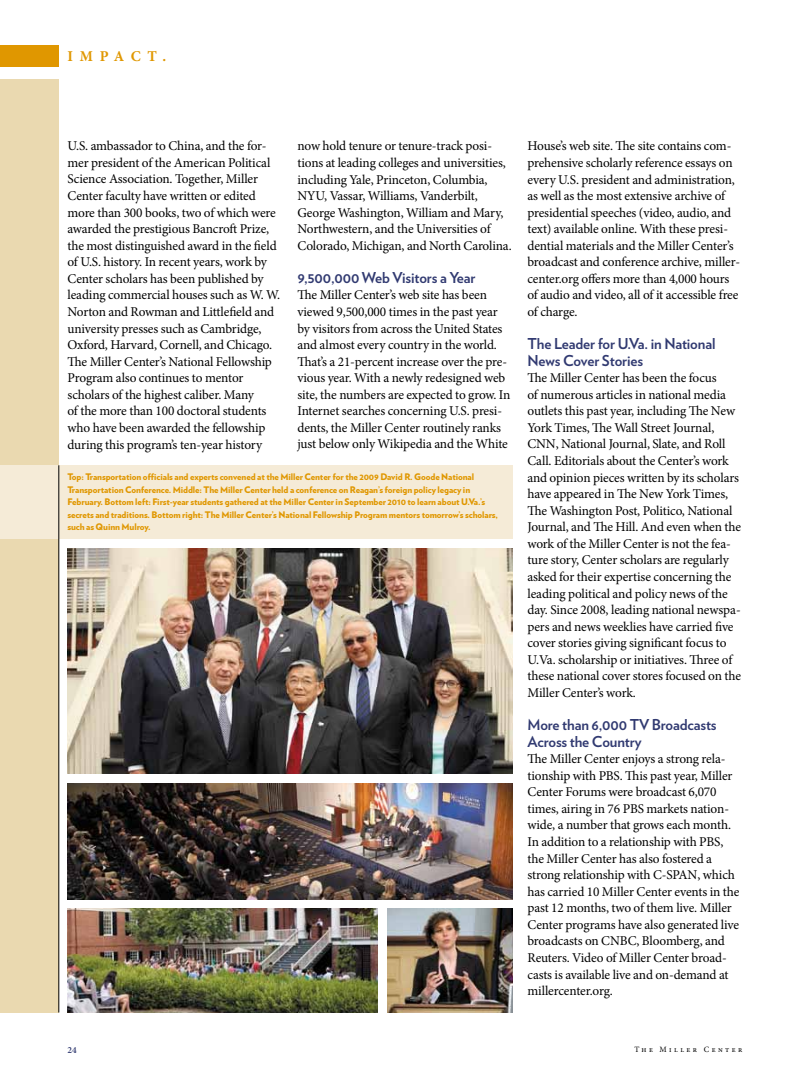
<style>
.page{position:relative;width:810px;height:1080px;background:#fff}
.page>*{position:absolute;margin:0;border:0;box-sizing:border-box;transform-origin:0 0}
.t1{font:700 15px/16.5px "Verlag";letter-spacing:-.01em;color:#313a71}
.t2{font:700 15px "Minion Pro";color:#e09700}
.t3{font:13.5px/16.6px "Minion Pro";letter-spacing:-.01em;color:#000}
.t4{font:600 9.38px "Minion Pro";color:#313a71}
.t5{font:900 9px/12.5px "Verlag";letter-spacing:-.01em;color:#e09700}
.t6{font:8.12px "Minion Pro";letter-spacing:.3em;color:#000}
</style>
<div class="page">
<div style="left:0;top:45px;width:58px;height:22px;background:#e09700"></div>
<div style="left:0;top:79px;width:58px;height:933px;background:#ead9b0"></div>
<img style="left:68px;top:908px;width:309px;height:104px">
<img style="left:387px;top:908px;width:125px;height:104px">
<img style="left:68px;top:783px;width:444px;height:117px">
<div style="left:0;top:465px;width:512px;height:74px;background:#f5ebd7"></div>
<hr style="left:58px;top:465px;width:1px;height:548px;background:#000">
<img style="left:68px;top:548px;width:444px;height:226px">
<p class="t2" style="left:68px;top:46px;width:15px">IMP</p>
<p class="t2" style="left:114px;top:46px;width:54px">AC T.</p>
<p class="t3" style="left:68px;top:138px;width:214px">U.S. ambassador to China, and the for&shy;mer president of the American Political Science Association. Together, Miller Center faculty have written or edited more than 300 books, two of which were awarded the prestigious Bancroft Prize, the most distinguished award in the field of U.S. history. In recent years, work by Center scholars has been published by leading commercial houses such as W. W.<br>Norton and Rowman and Littlefield and university presses such as Cambridge, Oxford, Harvard, Cornell, and Chicago.<br>The Miller Center’s National Fellowship Program also continues to mentor scholars of the highest caliber. Many<br>of the more than 100 doctoral students who have been awarded the fellowship during this program’s ten-year history</p>
<p class="t3" style="left:297px;top:138px;width:216px">now hold tenure or tenure-track posi&shy;tions at leading colleges and universities, including Yale, Princeton, Columbia, NYU, Vassar, Williams, Vanderbilt, George Washington, William and Mary, Northwestern, and the Universities of Colorado, Michigan, and North Carolina.</p>
<p class="t1" style="left:298px;top:268px;width:179px">9,500,000 Web Visitors a Year</p>
<p class="t3" style="left:298px;top:287px;width:214px">The Miller Center’s web site has been viewed 9,500,000 times in the past year by visitors from across the United States and almost every country in the world.<br>That’s a 21-percent increase over the pre&shy;vious year. With a newly redesigned web site, the numbers are expected to grow. In Internet searches concerning U.S. presi&shy;dents, the Miller Center routinely ranks just below only Wikipedia and the White</p>
<p class="t5" style="left:68px;top:471px;width:432px">Top: Transportation officials and experts convened at the Miller Center for the 2009 David R. Goode National Transportation Conference. Middle: The Miller Center held a conference on Reagan’s foreign policy legacy in February. Bottom left: First-year students gathered at the Miller Center in September 2010 to learn about U.Va.’s secrets and traditions. Bottom right: The Miller Center’s National Fellowship Program mentors tomorrow’s scholars, such as Quinn Mulroy.</p>
<p class="t3" style="left:527px;top:138px;width:214px">House’s web site. The site contains com&shy;prehensive scholarly reference essays on every U.S. president and administration, as well as the most extensive archive of presidential speeches (video, audio, and text) available online. With these presi&shy;dential materials and the Miller Center’s broadcast and conference archive, miller&shy;center.org offers more than 4,000 hours of audio and video, all of it accessible free of charge.</p>
<p class="t1" style="left:528px;top:335px;width:189px">The Leader for U.Va. in National<br>News Cover Stories</p>
<p class="t3" style="left:528px;top:370px;width:215px">The Miller Center has been the focus<br>of numerous articles in national media outlets this past year, including The New York Times, The Wall Street Journal, CNN, National Journal, Slate, and Roll Call. Editorials about the Center’s work and opinion pieces written by its scholars have appeared in The New York Times, The Washington Post, Politico, National Journal, and The Hill. And even when the work of the Miller Center is not the fea&shy;ture story, Center scholars are regularly asked for their expertise concerning the leading political and policy news of the day. Since 2008, leading national newspa&shy;pers and news weeklies have carried five cover stories giving significant focus to U.Va. scholarship or initiatives. Three of these national cover stores focused on the Miller Center’s work.</p>
<p class="t1" style="left:528px;top:716px;width:191px">More than 6,000 TV Broadcasts<br>Across the Country</p>
<p class="t3" style="left:528px;top:751px;width:214px">The Miller Center enjoys a strong rela&shy;tionship with PBS. This past year, Miller Center Forums were broadcast 6,070 times, airing in 76 PBS markets nation&shy;wide, a number that grows each month.<br>In addition to a relationship with PBS, the Miller Center has also fostered a strong relationship with C-SPAN, which has carried 10 Miller Center events in the past 12 months, two of them live. Miller Center programs have also generated live broadcasts on CNBC, Bloomberg, and Reuters. Video of Miller Center broad&shy;casts is available live and on-demand at millercenter.org.</p>
<p class="t4" style="left:68px;top:1044px;width:11px">24</p>
<p class="t6" style="left:635px;top:1044px;width:109px">The Miller Center</p>
</div>
